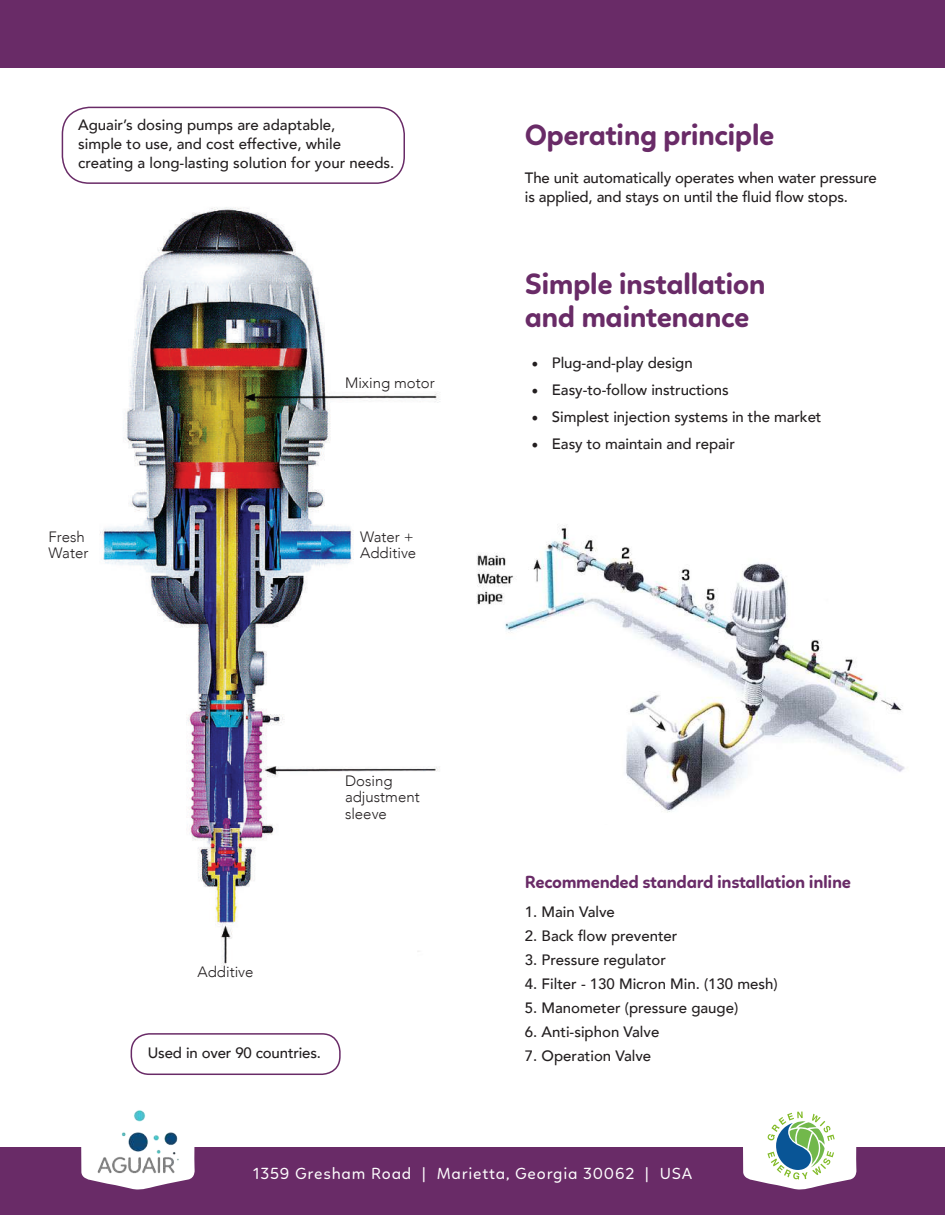
<style>
.page{position:relative;width:945px;height:1215px;background:#fff}
.page>*{position:absolute;margin:0;border:0;box-sizing:border-box;transform-origin:0 0}
.t1{font:700 30px/33px "Linotte";letter-spacing:-.02em;color:#692b67}
.t2{font:700 18px "Linotte";letter-spacing:-.02em;color:#692b67}
.t3{font:16.5px "Linotte";letter-spacing:.05em;color:#fff}
.t4{font:500 15px/19.2px "Avenir";letter-spacing:-.005em;color:#231f20}
.t5{font:300 15px/16.5px "Avenir";color:#231f20}
.s1{font-family:"Minion Pro";font-weight:400;font-size:18px}
</style>
<div class="page">
<div style="left:0;top:1148px;width:945px;height:67px;background:#692b67"></div>
<img style="left:100px;top:207px;width:340px;height:761px">
<div style="left:0;top:0;width:945px;height:68px;background:#692b67"></div>
<svg style="left:80px;top:1147px;width:116px;height:43px"></svg>
<img style="left:88px;top:1110px;width:94px;height:69px">
<svg style="left:742px;top:1111px;width:116px;height:79px"></svg>
<div style="left:62px;top:107px;width:343px;height:77px;border:2px solid #692b67;border-radius:27px"></div>
<div style="left:131px;top:1033px;width:210px;height:42px;border:2px solid #692b67;border-radius:18px"></div>
<img style="left:476px;top:525px;width:429px;height:288px">
<p class="t4" style="left:78px;top:114px;width:318px">Aguair’s dosing pumps are adaptable,<br>simple to use, and cost effective, while creating a long-lasting solution for your needs.</p>
<p class="t5" style="left:49px;top:528px;width:41px">Fresh<br>Water</p>
<p class="t5" style="left:345px;top:375px;width:91px">Mixing motor</p>
<p class="t5" style="left:360px;top:528px;width:58px">Water +<br>Additive</p>
<p class="t5" style="left:345px;top:773px;width:76px">Dosing adjustment sleeve</p>
<p class="t5" style="left:197px;top:964px;width:58px">Additive</p>
<p class="t4" style="left:148px;top:1042px;width:175px">Used in over 90 countries.</p>
<h1 class="t1" style="left:525px;top:118px;width:251px">Operating principle</h1>
<p class="t4" style="left:525px;top:167px;width:354px">The unit automatically operates when water pressure is applied, and stays on until the fluid flow stops.</p>
<h1 class="t1" style="left:525px;top:267px;width:242px">Simple installation and maintenance</h1>
<p class="t4" style="left:532px;top:353px;width:163px"><span class="s1">•</span> Plug-and-play design</p>
<p class="t4" style="left:532px;top:380px;width:199px"><span class="s1">•</span> Easy-to-follow instructions</p>
<p class="t4" style="left:532px;top:407px;width:291px"><span class="s1">•</span> Simplest injection systems in the market</p>
<p class="t4" style="left:532px;top:434px;width:205px"><span class="s1">•</span> Easy to maintain and repair</p>
<p class="t2" style="left:525px;top:871px;width:328px">Recommended standard installation inline</p>
<p class="t4" style="left:525px;top:902px;width:92px">1. Main Valve</p>
<p class="t4" style="left:525px;top:926px;width:154px">2. Back flow preventer</p>
<p class="t4" style="left:525px;top:950px;width:143px">3. Pressure regulator</p>
<p class="t4" style="left:525px;top:974px;width:254px">4. Filter - 130 Micron Min. (130 mesh)</p>
<p class="t4" style="left:525px;top:998px;width:215px">5. Manometer (pressure gauge)</p>
<p class="t4" style="left:525px;top:1022px;width:136px">6. Anti-siphon Valve</p>
<p class="t4" style="left:525px;top:1046px;width:128px">7. Operation Valve</p>
<p class="t3" style="left:253px;top:1164px;width:441px">1359 Gresham Road | Marietta, Georgia 30062 | USA</p>
</div>
